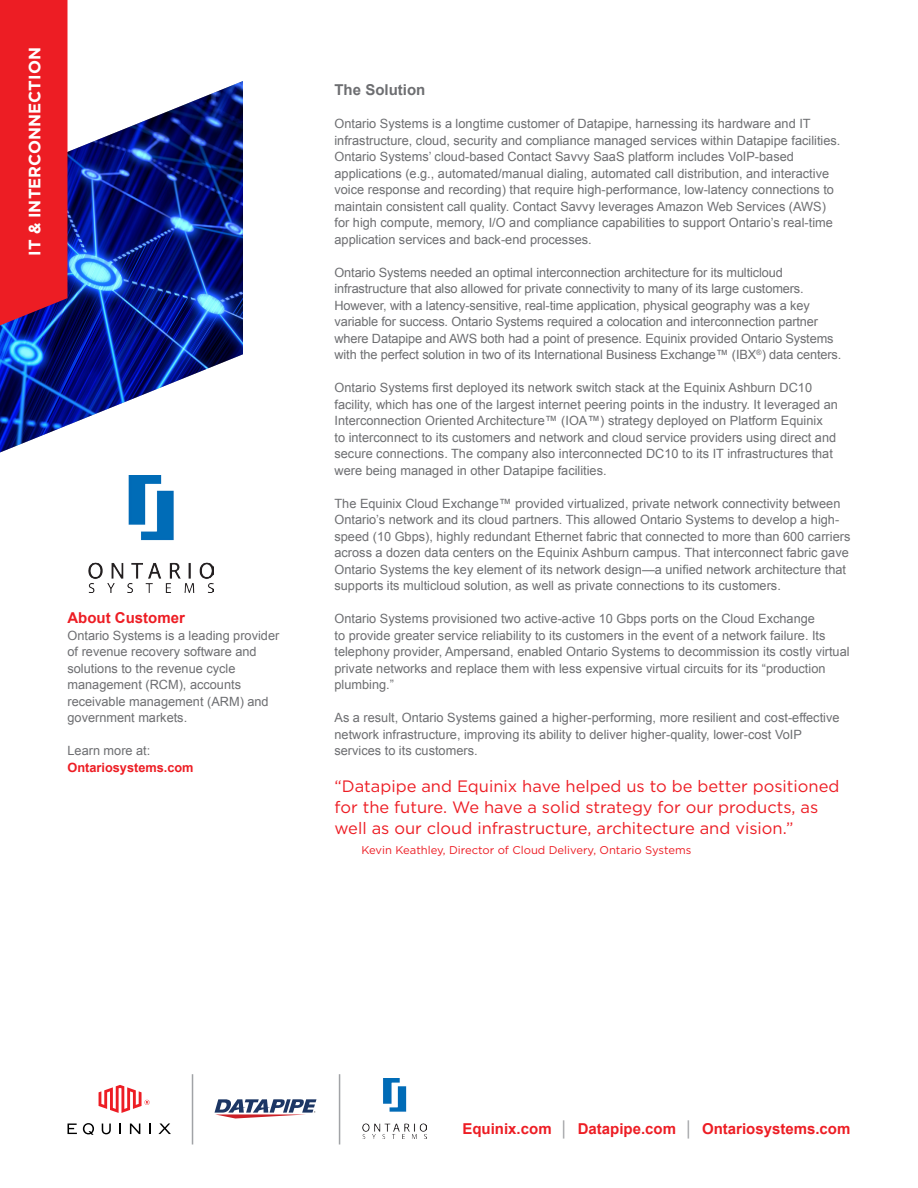
<style>
.page{position:relative;width:918px;height:1188px;background:#fff}
.page>*{position:absolute;margin:0;border:0;box-sizing:border-box;transform-origin:0 0}
.t1{font:16.5px/20.7px "Gotham";color:#ed1d24}
.t2{font:700 16.5px "Gotham";color:#fff}
.t3{font:700 15px "Arial";color:#ed1d24}
.t4{font:700 15px "Arial";color:#6d6e71}
.t5{font:12.75px/16.5px "Arial";color:#6d6e71}
.t6{font:700 12.75px "Arial";color:#ed1d24}
.t7{font:11.25px "Gotham";color:#ed1d24}
.s1{color:#a1a3a6}
</style>
<div class="page">
<img style="left:0;top:81px;width:243px;height:371px">
<hr style="left:192px;top:1074px;width:1px;height:71px;background:#a1a3a6">
<hr style="left:339px;top:1074px;width:1px;height:71px;background:#a1a3a6">
<svg style="left:68px;top:1124px;width:9px;height:10px"></svg>
<svg style="left:102px;top:1124px;width:9px;height:10px"></svg>
<svg style="left:119px;top:1124px;width:2px;height:10px"></svg>
<svg style="left:130px;top:1124px;width:10px;height:10px"></svg>
<svg style="left:158px;top:1123px;width:13px;height:11px"></svg>
<svg style="left:83px;top:1123px;width:11px;height:12px"></svg>
<svg style="left:99px;top:1085px;width:51px;height:28px"></svg>
<img style="left:89px;top:475px;width:125px;height:118px">
<svg style="left:215px;top:1099px;width:101px;height:20px"></svg>
<img style="left:363px;top:1079px;width:63px;height:59px">
<div style="left:0;top:0;width:68px;height:325px;background:#ed1d24"></div>
<p class="t2" style="left:24px;top:256px;width:210px;rotate:-90deg">IT &amp; INTERCONNECTION</p>
<p class="t3" style="left:68px;top:608px;width:119px">About Customer</p>
<p class="t5" style="left:68px;top:627px;width:213px">Ontario Systems is a leading provider of revenue recovery software and solutions to the revenue cycle management (RCM), accounts receivable management (ARM) and government markets.</p>
<p class="t5" style="left:68px;top:743px;width:84px">Learn more at:</p>
<p class="t6" style="left:68px;top:759px;width:128px">Ontariosystems.com</p>
<p class="t4" style="left:334px;top:80px;width:92px">The Solution</p>
<p class="t5" style="left:334px;top:116px;width:507px">Ontario Systems is a longtime customer of Datapipe, harnessing its hardware and IT infrastructure, cloud, security and compliance managed services within Datapipe facilities.<br>Ontario Systems’ cloud-based Contact Savvy SaaS platform includes VoIP-based applications (e.g., automated/manual dialing, automated call distribution, and interactive voice response and recording) that require high-performance, low-latency connections to maintain consistent call quality. Contact Savvy leverages Amazon Web Services (AWS) for high compute, memory, I/O and compliance capabilities to support Ontario’s real-time application services and back-end processes.</p>
<p class="t5" style="left:334px;top:264px;width:508px">Ontario Systems needed an optimal interconnection architecture for its multicloud infrastructure that also allowed for private connectivity to many of its large customers.<br>However, with a latency-sensitive, real-time application, physical geography was a key variable for success. Ontario Systems required a colocation and interconnection partner where Datapipe and AWS both had a point of presence. Equinix provided Ontario Systems with the perfect solution in two of its International Business Exchange™ (IBX<sup>®</sup>) data centers.</p>
<p class="t5" style="left:334px;top:380px;width:505px">Ontario Systems first deployed its network switch stack at the Equinix Ashburn DC10 facility, which has one of the largest internet peering points in the industry. It leveraged an Interconnection Oriented Architecture™ (IOA™) strategy deployed on Platform Equinix<br>to interconnect to its customers and network and cloud service providers using direct and secure connections. The company also interconnected DC10 to its IT infrastructures that were being managed in other Datapipe facilities.</p>
<p class="t5" style="left:334px;top:495px;width:517px">The Equinix Cloud Exchange™ provided virtualized, private network connectivity between Ontario’s network and its cloud partners. This allowed Ontario Systems to develop a high&shy;speed (10 Gbps), highly redundant Ethernet fabric that connected to more than 600 carriers across a dozen data centers on the Equinix Ashburn campus. That interconnect fabric gave Ontario Systems the key element of its network design—a unified network architecture that supports its multicloud solution, as well as private connections to its customers.</p>
<p class="t5" style="left:334px;top:611px;width:517px">Ontario Systems provisioned two active-active 10 Gbps ports on the Cloud Exchange<br>to provide greater service reliability to its customers in the event of a network failure. Its telephony provider, Ampersand, enabled Ontario Systems to decommission its costly virtual private networks and replace them with less expensive virtual circuits for its “production plumbing.”</p>
<p class="t5" style="left:334px;top:710px;width:507px">As a result, Ontario Systems gained a higher-performing, more resilient and cost-effective network infrastructure, improving its ability to deliver higher-quality, lower-cost VoIP services to its customers.</p>
<p class="t1" style="left:334px;top:776px;width:506px">“Datapipe and Equinix have helped us to be better positioned for the future. We have a solid strategy for our products, as well as our cloud infrastructure, architecture and vision.”</p>
<p class="t7" style="left:362px;top:843px;width:331px">Kevin Keathley, Director of Cloud Delivery, Ontario Systems</p>
<p class="t3" style="left:462px;top:1119px;width:390px">Equinix.com <span class="s1">│</span> Datapipe.com <span class="s1">│</span> Ontariosystems.com</p>
</div>
